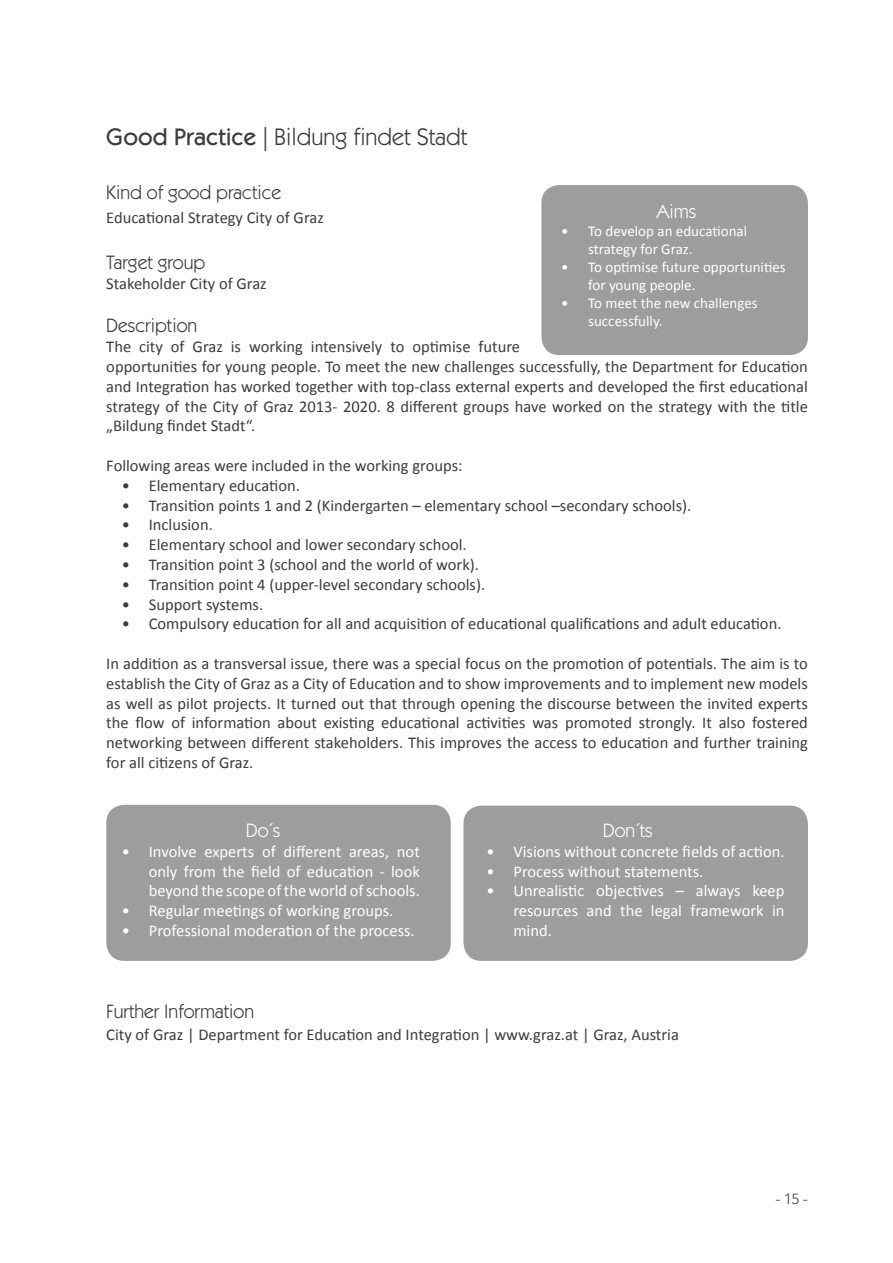
<style>
.page{position:relative;width:893px;height:1263px;background:#fff}
.page>*{position:absolute;margin:0;border:0;box-sizing:border-box;transform-origin:0 0}
.t1{font:24px "ITC Kabel Std";color:#3c3c3b}
.t2{font:19.5px "ITC Kabel Std";color:#3c3c3b}
.t3{font:19.5px "ITC Kabel Std";color:#fff}
.t4{font:16.5px/19.8px "Calibri";color:#3c3c3b}
.t5{font:16.5px/19.8px "Calibri";color:#fff;text-align:justify}
.t6{font:15px/18px "Calibri";color:#fff}
.t7{font:15px "ITC Kabel Std";color:#3c3c3b}
.s1{font-weight:500}
</style>
<div class="page">
<div style="left:463px;top:806px;width:345px;height:155px;background:#9d9d9c;border-radius:18px"></div>
<div style="left:106px;top:805px;width:345px;height:156px;background:#9d9d9c;border-radius:18px"></div>
<div style="left:541px;top:185px;width:267px;height:170px;background:#9d9d9c;border-radius:18px"></div>
<h1 class="t1" style="left:106px;top:123px;width:363px"><span class="s1">Good Practice</span> | Bildung findet Stadt</h1>
<p class="t2" style="left:106px;top:181px;width:176px">Kind of good practice</p>
<p class="t4" style="left:106px;top:207px;width:219px">Educational Strategy City of Graz</p>
<p class="t2" style="left:106px;top:251px;width:101px">Target group</p>
<p class="t4" style="left:106px;top:274px;width:162px">Stakeholder City of Graz</p>
<p class="t2" style="left:106px;top:314px;width:93px">Description</p>
<p class="t4" style="left:106px;top:337px;width:703px">The city of Graz is working intensively to optimise future<br>opportunities for young people. To meet the new challenges successfully, the Department for Education and Integration has worked together with top-class external experts and developed the first educational strategy of the City of Graz 2013- 2020. 8 different groups have worked on the strategy with the title „Bildung findet Stadt“.</p>
<p class="t4" style="left:106px;top:456px;width:358px">Following areas were included in the working groups:</p>
<p class="t4" style="left:122px;top:475px;width:180px">• Elementary education.</p>
<p class="t4" style="left:122px;top:495px;width:571px">• Transition points 1 and 2 (Kindergarten – elementary school –secondary schools).</p>
<p class="t4" style="left:122px;top:515px;width:92px">• I nclusion.</p>
<p class="t4" style="left:122px;top:535px;width:346px">• Elementary school and lower secondary school.</p>
<p class="t4" style="left:122px;top:555px;width:359px">• Transition point 3 (school and the world of work).</p>
<p class="t4" style="left:122px;top:574px;width:365px">• Transition point 4 (upper-level secondary schools).</p>
<p class="t4" style="left:122px;top:594px;width:143px">• Support systems.</p>
<p class="t4" style="left:122px;top:614px;width:661px">• Compulsory education for all and acquisition of educational qualifications and adult education.</p>
<p class="t4" style="left:106px;top:654px;width:703px;text-align:justify">In addition as a transversal issue, there was a special focus on the promotion of potentials. The aim is to establish the City of Graz as a City of Education and to show improvements and to implement new models as well as pilot projects. It turned out that through opening the discourse between the invited experts the flow of information about existing educational activities was promoted strongly. It also fostered networking between different stakeholders. This improves the access to education and further training for all citizens of Graz.</p>
<p class="t3" style="left:656px;top:199px;width:42px">Aims</p>
<p class="t6" style="left:588px;top:222px;width:160px;text-indent:-27px">• To develop an educational strategy for Graz.</p>
<p class="t6" style="left:588px;top:258px;width:199px;text-indent:-27px">• To optimise future opportunities for young people.</p>
<p class="t6" style="left:588px;top:294px;width:171px;text-indent:-27px">• To meet the new challenges successfully.</p>
<p class="t3" style="left:246px;top:819px;width:36px">Do´s</p>
<p class="t5" style="left:149px;top:841px;width:273px;text-indent:-27px">• Involve experts of different areas, not only from the field of education - look beyond the scope of the world of schools.</p>
<p class="t5" style="left:122px;top:901px;width:273px">• Regular meetings of working groups.</p>
<p class="t5" style="left:122px;top:921px;width:294px">• Professional moderation of the process.</p>
<p class="t3" style="left:603px;top:819px;width:51px">Don´ts</p>
<p class="t5" style="left:486px;top:841px;width:300px">• Visions without concrete fields of action.</p>
<p class="t5" style="left:486px;top:861px;width:218px">• Process without statements.</p>
<p class="t5" style="left:513px;top:881px;width:273px;text-indent:-27px">• Unrealistic objectives – always keep resources and the legal framework in mind.</p>
<p class="t2" style="left:106px;top:1000px;width:149px">Further I nformation</p>
<p class="t4" style="left:106px;top:1025px;width:574px">City of Graz | Department for Education and Integration | www.graz.at | Graz, Austria</p>
<p class="t7" style="left:775px;top:1190px;width:34px">- 15 -</p>
</div>
